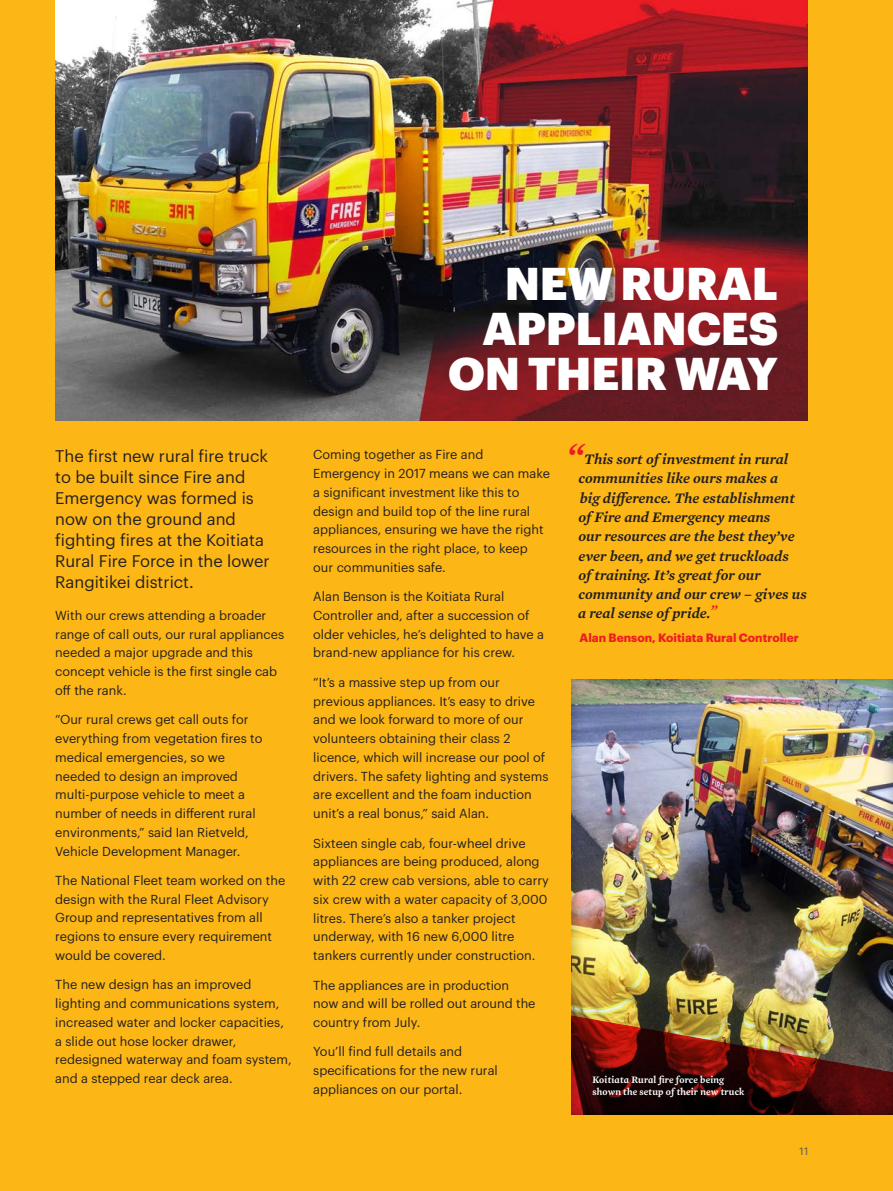
<style>
.page{position:relative;width:893px;height:1191px;background:#fcb615}
.page>*{position:absolute;margin:0;border:0;box-sizing:border-box;transform-origin:0 0}
.Header_2{font:900 45px/45px "Graphik";letter-spacing:-.005em;color:#fff;text-align:right}
.t1{font:italic 600 35.55px "Mercury Text G1";color:#ee1d23}
.Story_intro{font:16.5px/21px "Graphik";color:#231f20}
.t2{font:italic 600 14.85px/19.4px "Mercury Text G1";color:#231f20}
.Copy{font:12.75px/18.8px "Graphik";color:#231f20}
.t3{font:700 11.85px "Graphik";color:#ee1d23}
.t4{font:10.5px "Graphik";color:#57585a}
.Caption2{font:italic 600 10.05px/12.5px "Mercury Text G1";color:#fff}
</style>
<div class="page">
<img style="left:55px;top:0;width:753px;height:214px">
<div style="left:571px;top:680px;width:322px;height:440px;background:#231f20;opacity:.4"></div>
<img style="left:55px;top:214px;width:753px;height:206px">
<img style="left:571px;top:1000px;width:322px;height:114px">
<p class="Story_intro" style="left:55px;top:444px;width:216px">The first new rural fire truck to be built since Fire and<br>Emergency was formed is now on the ground and fighting fires at the Koitiata<br>Rural Fire Force in the lower<br>Rangitikei district.</p>
<p class="Copy" style="left:55px;top:604px;width:230px">With our crews attending a broader range of call outs, our rural appliances needed a major upgrade and this concept vehicle is the first single cab off the rank.</p>
<p class="Copy" style="left:55px;top:709px;width:209px">“Our rural crews get call outs for everything from vegetation fires to medical emergencies, so we needed to design an improved multi-purpose vehicle to meet a number of needs in different rural environments,” said Ian Rietveld,<br>Vehicle Development Manager.</p>
<p class="Copy" style="left:55px;top:870px;width:231px">The National Fleet team worked on the design with the Rural Fleet Advisory<br>Group and representatives from all regions to ensure every requirement would be covered.</p>
<p class="Copy" style="left:55px;top:974px;width:238px">The new design has an improved lighting and communications system, increased water and locker capacities, a slide out hose locker drawer, redesigned waterway and foam system, and a stepped rear deck area.</p>
<p class="Header_2" style="left:448px;top:257px;width:331px">NEW RURAL<br>APPLIANCES<br>ON THEIR WAY</p>
<p class="Copy" style="left:313px;top:444px;width:238px">Coming together as Fire and Emergency in 2017 means we can make a significant investment like this to design and build top of the line rural appliances, ensuring we have the right resources in the right place, to keep our communities safe.</p>
<p class="Copy" style="left:313px;top:586px;width:232px">Alan Benson is the Koitiata Rural Controller and, after a succession of older vehicles, he’s delighted to have a brand-new appliance for his crew.</p>
<p class="Copy" style="left:313px;top:672px;width:237px">“It’s a massive step up from our previous appliances. It’s easy to drive and we look forward to more of our volunteers obtaining their class 2 licence, which will increase our pool of drivers. The safety lighting and systems are excellent and the foam induction unit’s a real bonus,” said Alan.</p>
<p class="Copy" style="left:313px;top:832px;width:237px">Sixteen single cab, four-wheel drive appliances are being produced, along with 22 crew cab versions, able to carry six crew with a water capacity of 3,000 litres. There’s also a tanker project underway, with 16 new 6,000 litre tankers currently under construction.</p>
<p class="Copy" style="left:313px;top:974px;width:224px">The appliances are in production now and will be rolled out around the country from July.</p>
<p class="Copy" style="left:313px;top:1041px;width:186px">You’ll find full details and specifications for the new rural appliances on our portal.</p>
<p class="t1" style="left:567px;top:429px;width:18px">“</p>
<p class="t2" style="left:578px;top:449px;width:230px;text-indent:6px">This sort of investment in rural communities like ours makes a<br>big difference. The establishment of Fire and Emergency means<br>our resources are the best they’ve ever been, and we get truckloads<br>of training. It’s great for our community and our crew – gives us a real sense of pride.<sup>”</sup></p>
<p class="t3" style="left:580px;top:628px;width:221px">Alan Benson, Koitiata Rural Controller</p>
<p class="Caption2" style="left:593px;top:1072px;width:156px">Koitiata Ruralfire force being shown the setup oftheirnew truck</p>
<p class="t4" style="left:799px;top:1143px;width:10px">11</p>
</div>
